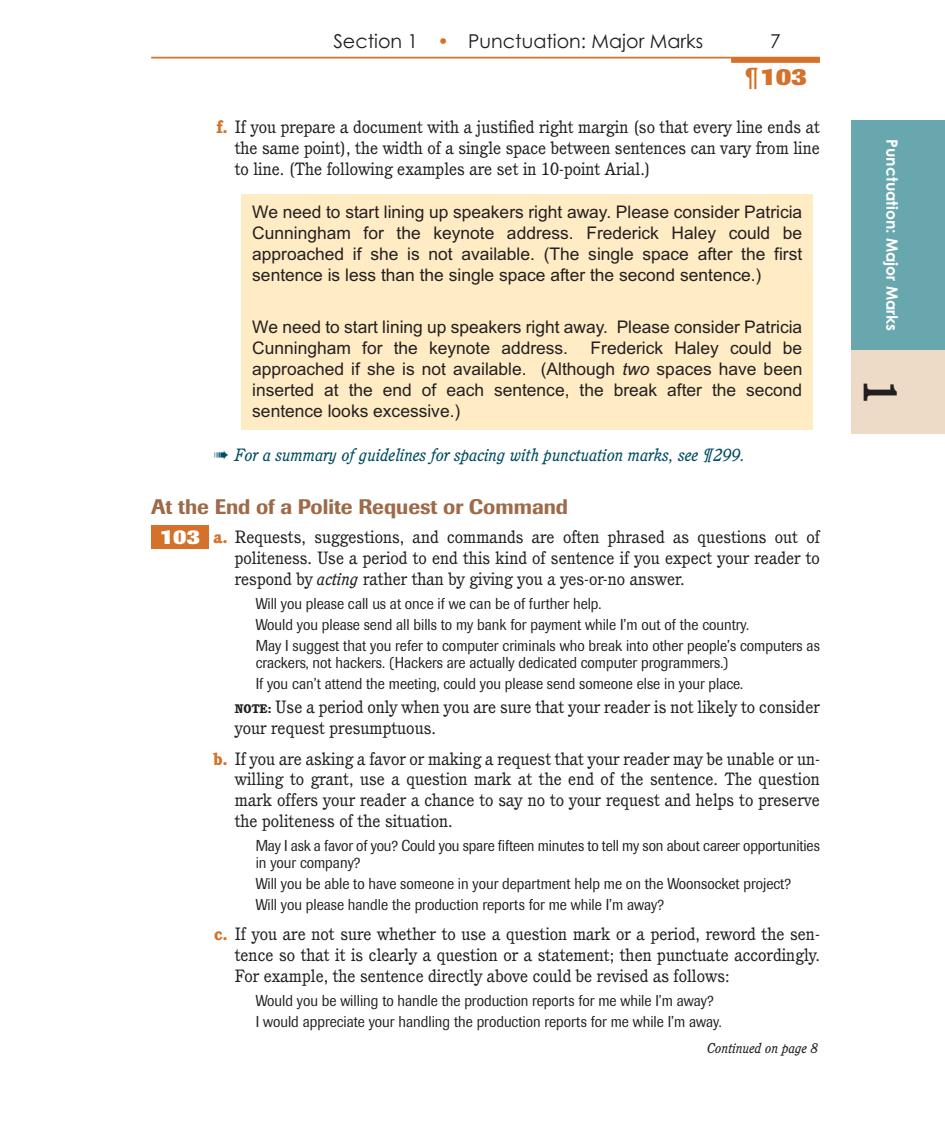
<style>
.page{position:relative;width:945px;height:1134px;background:#fff}
.page>*{position:absolute;margin:0;border:0;box-sizing:border-box;transform-origin:0 0}
.t1{font:700 46.38px "Cushing";color:#231f20;scale:.9 1}
.t2{font:800 24.32px "Imago";color:#d4712a}
.t3{font:500 20.82px "Imago";color:#9e6a49}
.t4{font:800 20.82px "Imago";color:#fff}
.t5{font:19.07px "Century Gothic";color:#231f20}
.t6{font:17.5px/20.8px "Cushing";color:#231f20;text-align:justify}
.t7{font:17.5px/20.8px "Arial";color:#231f20;text-align:justify}
.t8{font:italic 17.5px "Cushing";color:#004c62}
.t9{font:15.75px/20.8px "Imago";color:#231f20;scale:.9 1}
.t10{font:700 15.75px "Century Gothic";color:#fff}
.t11{font:italic 14px "Cushing";color:#231f20}
.s1{color:#d4712a}
.s2{font-weight:800;color:#d4712a}
.s3{font-style:italic}
.s4{font-weight:800;font-size:12.25px}
</style>
<div class="page">
<div style="left:151px;top:525px;width:58px;height:24px;background:#d4712a"></div>
<div style="left:242px;top:194px;width:571px;height:235px;background:#ffebc4"></div>
<hr style="left:151px;top:57px;width:669px;height:1px;background:#d4712a">
<div style="left:731px;top:58px;width:89px;height:5px;background:#d4712a"></div>
<div style="left:851px;top:120px;width:94px;height:230px;background:#69a7ae"></div>
<div style="left:851px;top:350px;width:94px;height:84px;background:#eedbc7"></div>
<p class="t5" style="left:333px;top:34px;width:371px">Section 1 <span class="s1">•</span> Punctuation: Major Marks</p>
<p class="t5" style="left:770px;top:34px;width:12px">7</p>
<h2 class="t2" style="left:744px;top:68px;width:65px">¶103</h2>
<p class="t6" style="left:235px;top:118px;width:587px;text-indent:-18px"><span class="s2">f.</span> If you prepare a document with a justified right margin (so that every line ends at the same point), the width of a single space between sentences can vary from line to line. (The following examples are set in 10-point Arial.)</p>
<p class="t7" style="left:252px;top:203px;width:552px">We need to start lining up speakers right away. Please consider Patricia Cunningham for the keynote address. Frederick Haley could be approached if she is not available. (The single space after the first sentence is less than the single space after the second sentence.)</p>
<p class="t7" style="left:252px;top:318px;width:552px">We need to start lining up speakers right away. Please consider Patricia<br>Cunningham for the keynote address.</p>
<p class="t7" style="left:252px;top:339px;width:552px;text-indent:338px">Frederick Haley could be approached if she is not available. (Although <span class="s3">two</span> spaces have been inserted at the end of each sentence, the break after the second sentence looks excessive.)</p>
<p class="t8" style="left:214px;top:448px;width:533px">➠ For a summary of guidelines for spacing with punctuation marks, see ¶299.</p>
<p class="t3" style="left:151px;top:499px;width:418px">At the End of a Polite Request or Command</p>
<p class="t6" style="left:235px;top:528px;width:587px;text-indent:-21px"><span class="s2">a.</span> Requests, suggestions, and commands are often phrased as questions out of politeness. Use a period to end this kind of sentence if you expect your reader to respond by <span class="s3">acting</span> rather than by giving you a yes-or-no answer.</p>
<p class="t9" style="left:256px;top:594px;width:628px">Will you please call us at once if we can be of further help.<br>Would you please send all bills to my bank for payment while I’m out of the country.<br>May I suggest that you refer to computer criminals who break into other people’s computers as</p>
<p class="t9" style="left:256px;top:654px;width:543px">crackers, not hackers. (Hackers are actually dedicated computer programmers.)<br>If you can’t attend the meeting, could you please send someone else in your place.</p>
<p class="t6" style="left:235px;top:698px;width:587px"><span class="s4">NOTE:</span> Use a period only when you are sure that your reader is not likely to consider your request presumptuous.</p>
<p class="t6" style="left:235px;top:750px;width:587px;text-indent:-21px"><span class="s2">b.</span> If you are asking a favor or making a request that your reader may be unable or un&shy;willing to grant, use a question mark at the end of the sentence. The question mark offers your reader a chance to say no to your request and helps to preserve the politeness of the situation.</p>
<p class="t9" style="left:256px;top:838px;width:628px;line-height:17.5px">May I ask a favor of you? Could you spare fifteen minutes to tell my son about career opportunities in your company?</p>
<p class="t9" style="left:256px;top:875px;width:596px">Will you be able to have someone in your department help me on the Woonsocket project?<br>Will you please handle the production reports for me while I’m away?</p>
<p class="t6" style="left:235px;top:925px;width:587px;text-indent:-21px"><span class="s2">c.</span> If you are not sure whether to use a question mark or a period, reword the sen&shy;tence so that it is clearly a question or a statement; then punctuate accordingly.<br>For example, the sentence directly above could be revised as follows:</p>
<p class="t9" style="left:256px;top:991px;width:519px">Would you be willing to handle the production reports for me while I’m away?<br>I would appreciate your handling the production reports for me while I’m away.</p>
<p class="t4" style="left:160px;top:529px;width:42px">103</p>
<p class="t11" style="left:707px;top:1042px;width:113px">Continued on page 8</p>
<p class="t10" style="left:904px;top:139px;width:194px;rotate:90deg">Punctuation: Major Marks</p>
<p class="t10" style="left:904px;top:141px;width:191px;rotate:90deg">Glossary f Grammatical</p>
<h1 class="t1" style="left:898px;top:380px;width:28px;rotate:90deg">1</h1>
</div>
